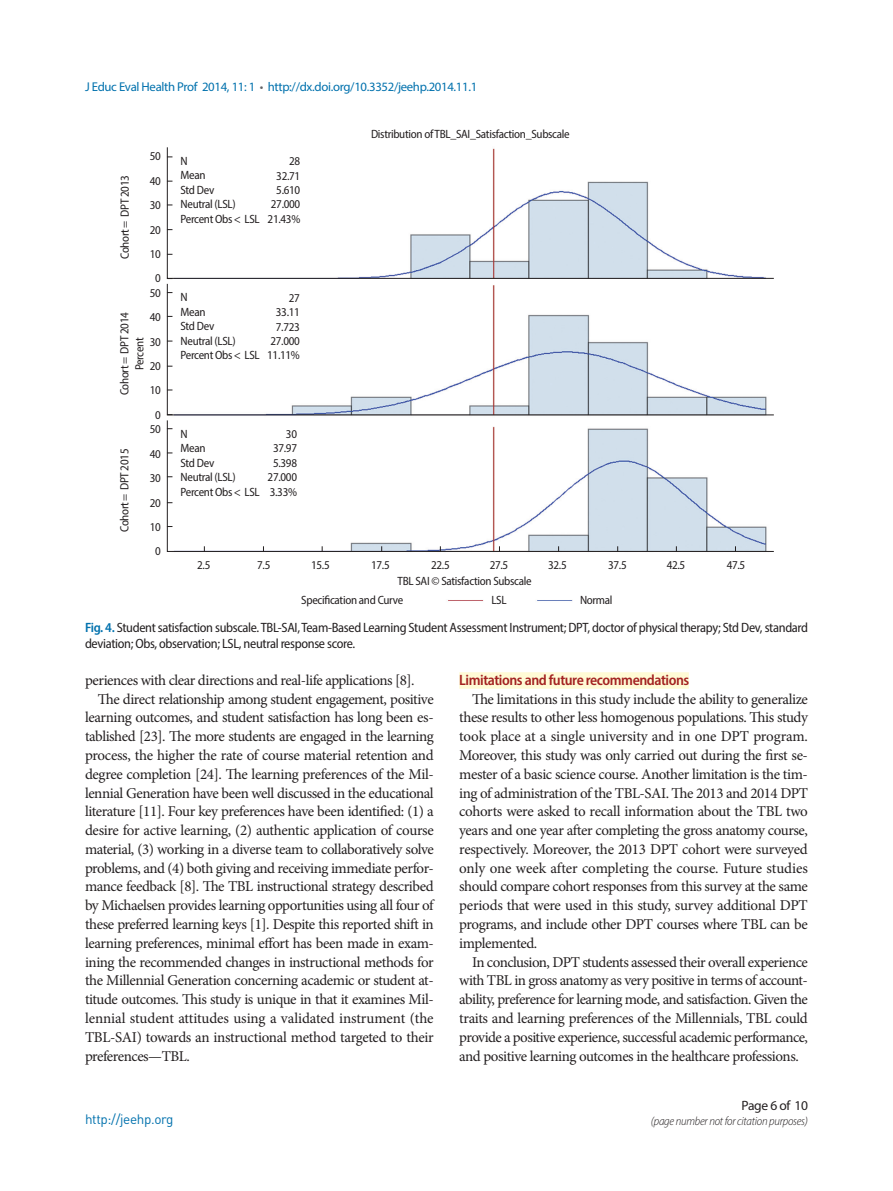
<style>
.page{position:relative;width:893px;height:1191px;background:#fff}
.page>*{position:absolute;margin:0;border:0;box-sizing:border-box;transform-origin:0 0}
.본문{font:15px/18.8px "Minion Pro";letter-spacing:-.03em;color:#231f20;text-align:justify}
.본문_중제목{font:600 semi-condensed 15px "Myriad Pro";letter-spacing:-.03em;color:#a32221}
.표_제목__그림_설명{font:semi-condensed 13.5px/16.2px "Myriad Pro";letter-spacing:-.025em;color:#231f20}
.t1{font:13.5px "DIN Pro";letter-spacing:-.025em;color:#0071ad}
.t2{font:13.5px "Myriad Pro";letter-spacing:-.025em;color:#231f20}
.t3{font:12.75px "Myriad Pro";letter-spacing:-.025em;color:#0071ad}
.그림_지문8pt{font:semi-condensed 12px "Myriad Pro";letter-spacing:-.025em;color:#231f20}
.t4{font:italic 300 semi-condensed 12px "Myriad Pro";letter-spacing:-.02em;color:#231f20}
.s1{color:#636366}
.s2{font-weight:600;color:#0071ad}
</style>
<div class="page">
<div style="left:459px;top:672px;width:230px;height:16px;background:#fffbd6"></div>
<svg style="left:167px;top:420px;width:607px;height:132px"></svg>
<svg style="left:167px;top:283px;width:607px;height:133px"></svg>
<svg style="left:167px;top:147px;width:607px;height:132px"></svg>
<p class="t3" style="left:85px;top:79px;width:394px">J Educ Eval Health Prof 2014, 11: 1 <span class="s1">•</span> http://dx.doi.org/10.3352/jeehp.2014.11.1</p>
<p class="그림_지문8pt" style="left:150px;top:149px;width:13px">50</p>
<p class="그림_지문8pt" style="left:150px;top:173px;width:13px">40</p>
<p class="그림_지문8pt" style="left:150px;top:198px;width:13px">30</p>
<p class="그림_지문8pt" style="left:150px;top:222px;width:13px">20</p>
<p class="그림_지문8pt" style="left:150px;top:246px;width:13px">10</p>
<p class="그림_지문8pt" style="left:155px;top:271px;width:7px">0</p>
<p class="그림_지문8pt" style="left:150px;top:285px;width:13px">50</p>
<p class="그림_지문8pt" style="left:150px;top:310px;width:13px">40</p>
<p class="그림_지문8pt" style="left:150px;top:334px;width:13px">30</p>
<p class="그림_지문8pt" style="left:150px;top:359px;width:13px">20</p>
<p class="그림_지문8pt" style="left:150px;top:383px;width:13px">10</p>
<p class="그림_지문8pt" style="left:155px;top:407px;width:7px">0</p>
<p class="그림_지문8pt" style="left:150px;top:422px;width:13px">50</p>
<p class="그림_지문8pt" style="left:150px;top:446px;width:13px">40</p>
<p class="그림_지문8pt" style="left:150px;top:471px;width:13px">30</p>
<p class="그림_지문8pt" style="left:150px;top:495px;width:13px">20</p>
<p class="그림_지문8pt" style="left:150px;top:519px;width:13px">10</p>
<p class="그림_지문8pt" style="left:155px;top:544px;width:7px">0</p>
<p class="그림_지문8pt" style="left:117px;top:259px;width:85px;rotate:-90deg">Cohort = DPT 2013</p>
<p class="그림_지문8pt" style="left:117px;top:395px;width:85px;rotate:-90deg">Cohort= DPT 2014</p>
<p class="그림_지문8pt" style="left:132px;top:370px;width:34px;rotate:-90deg">Percent</p>
<p class="그림_지문8pt" style="left:117px;top:532px;width:85px;rotate:-90deg">Cohort= DPT 2015</p>
<p class="그림_지문8pt" style="left:181px;top:154px;width:9px">N</p>
<p class="그림_지문8pt" style="left:181px;top:168px;width:27px">Mean</p>
<p class="그림_지문8pt" style="left:181px;top:182px;width:35px">Std Dev</p>
<p class="그림_지문8pt" style="left:181px;top:197px;width:57px">Neutral (LSL)</p>
<p class="그림_지문8pt" style="left:181px;top:211px;width:81px">Percent Obs &lt; LSL</p>
<p class="그림_지문8pt" style="left:289px;top:154px;width:13px">28</p>
<p class="그림_지문8pt" style="left:276px;top:168px;width:26px">32.71</p>
<p class="그림_지문8pt" style="left:276px;top:183px;width:26px">5.610</p>
<p class="그림_지문8pt" style="left:271px;top:197px;width:31px">27.000</p>
<p class="그림_지문8pt" style="left:268px;top:211px;width:34px">21.43%</p>
<p class="그림_지문8pt" style="left:181px;top:290px;width:9px">N</p>
<p class="그림_지문8pt" style="left:181px;top:304px;width:27px">Mean</p>
<p class="그림_지문8pt" style="left:181px;top:319px;width:35px">Std Dev</p>
<p class="그림_지문8pt" style="left:181px;top:333px;width:57px">Neutral (LSL)</p>
<p class="그림_지문8pt" style="left:181px;top:348px;width:81px">Percent Obs &lt; LSL</p>
<p class="그림_지문8pt" style="left:289px;top:290px;width:13px">27</p>
<p class="그림_지문8pt" style="left:276px;top:305px;width:26px">33.11</p>
<p class="그림_지문8pt" style="left:276px;top:319px;width:26px">7.723</p>
<p class="그림_지문8pt" style="left:270px;top:333px;width:31px">27.000</p>
<p class="그림_지문8pt" style="left:267px;top:348px;width:34px">11.11%</p>
<p class="그림_지문8pt" style="left:181px;top:427px;width:9px">N</p>
<p class="그림_지문8pt" style="left:181px;top:441px;width:27px">Mean</p>
<p class="그림_지문8pt" style="left:181px;top:455px;width:35px">Std Dev</p>
<p class="그림_지문8pt" style="left:181px;top:470px;width:57px">Neutral (LSL)</p>
<p class="그림_지문8pt" style="left:181px;top:484px;width:81px">Percent Obs &lt; LSL</p>
<p class="그림_지문8pt" style="left:286px;top:427px;width:13px">30</p>
<p class="그림_지문8pt" style="left:273px;top:441px;width:26px">37.97</p>
<p class="그림_지문8pt" style="left:273px;top:455px;width:26px">5.398</p>
<p class="그림_지문8pt" style="left:268px;top:470px;width:31px">27.000</p>
<p class="그림_지문8pt" style="left:270px;top:484px;width:29px">3.33%</p>
<p class="그림_지문8pt" style="left:371px;top:126px;width:200px">Distribution of TBL_SAI_Satisfaction_Subscale</p>
<p class="그림_지문8pt" style="left:197px;top:557px;width:15px">2.5</p>
<p class="그림_지문8pt" style="left:257px;top:557px;width:15px">7.5</p>
<p class="그림_지문8pt" style="left:311px;top:557px;width:20px">15.5</p>
<p class="그림_지문8pt" style="left:371px;top:557px;width:20px">17.5</p>
<p class="그림_지문8pt" style="left:431px;top:557px;width:20px">22.5</p>
<p class="그림_지문8pt" style="left:490px;top:557px;width:20px">27.5</p>
<p class="그림_지문8pt" style="left:548px;top:557px;width:20px">32.5</p>
<p class="그림_지문8pt" style="left:608px;top:557px;width:20px">37.5</p>
<p class="그림_지문8pt" style="left:667px;top:557px;width:20px">42.5</p>
<p class="그림_지문8pt" style="left:727px;top:557px;width:20px">47.5</p>
<p class="그림_지문8pt" style="left:398px;top:573px;width:136px">TBL SAI © Satisfaction Subscale</p>
<p class="그림_지문8pt" style="left:301px;top:592px;width:103px">Specification and Curve</p>
<p class="그림_지문8pt" style="left:491px;top:592px;width:17px">LSL</p>
<p class="그림_지문8pt" style="left:580px;top:592px;width:34px">Normal</p>
<p class="표_제목__그림_설명" style="left:85px;top:619px;width:725px"><span class="s2">Fig. 4.</span> Student satisfaction subscale. TBL-SAI, Team-Based Learning Student Assessment Instrument; DPT, doctor of physical therapy; Std Dev, standard deviation; Obs, observation; LSL, neutral response score.</p>
<p class="본문" style="left:85px;top:670px;width:331px">periences with clear directions and real-life applications [8].</p>
<p class="본문" style="left:85px;top:689px;width:350px;text-indent:13px">The direct relationship among student engagement, positive learning outcomes, and student satisfaction has long been es&shy;tablished [23]. The more students are engaged in the learning process, the higher the rate of course material retention and degree completion [24]. The learning preferences of the Mil&shy;lennial Generation have been well discussed in the educational literature [11]. Four key preferences have been identified: (1) a desire for active learning, (2) authentic application of course material, (3) working in a diverse team to collaboratively solve problems, and (4) both giving and receiving immediate perfor&shy;mance feedback [8]. The TBL instructional strategy described by Michaelsen provides learning opportunities using all four of these preferred learning keys [1]. Despite this reported shift in learning preferences, minimal effort has been made in exam&shy;ining the recommended changes in instructional methods for the Millennial Generation concerning academic or student at&shy;titude outcomes. This study is unique in that it examines Mil&shy;lennial student attitudes using a validated instrument (the TBL-SAI) towards an instructional method targeted to their preferences—TBL.</p>
<p class="본문_중제목" style="left:459px;top:670px;width:232px">Limitations and future recommendations</p>
<p class="본문" style="left:459px;top:689px;width:350px;text-indent:13px">The limitations in this study include the ability to generalize these results to other less homogenous populations. This study took place at a single university and in one DPT program.<br>Moreover, this study was only carried out during the first se&shy;mester of a basic science course. Another limitation is the tim&shy;ing of administration of the TBL-SAI. The 2013 and 2014 DPT cohorts were asked to recall information about the TBL two years and one year after completing the gross anatomy course, respectively. Moreover, the 2013 DPT cohort were surveyed only one week after completing the course. Future studies should compare cohort responses from this survey at the same periods that were used in this study, survey additional DPT programs, and include other DPT courses where TBL can be implemented.</p>
<p class="본문" style="left:459px;top:952px;width:350px;text-indent:13px">In conclusion, DPT students assessed their overall experience with TBL in gross anatomy as very positive in terms of account&shy;ability, preference for learning mode, and satisfaction. Given the traits and learning preferences of the Millennials, TBL could provide a positive experience, successful academic performance, and positive learning outcomes in the healthcare professions.</p>
<p class="t2" style="left:742px;top:1097px;width:68px">Page 6 of 10</p>
<p class="t1" style="left:85px;top:1110px;width:90px">http://jeehp.org</p>
<p class="t4" style="left:651px;top:1114px;width:159px">(page number not for citation purposes)</p>
</div>
